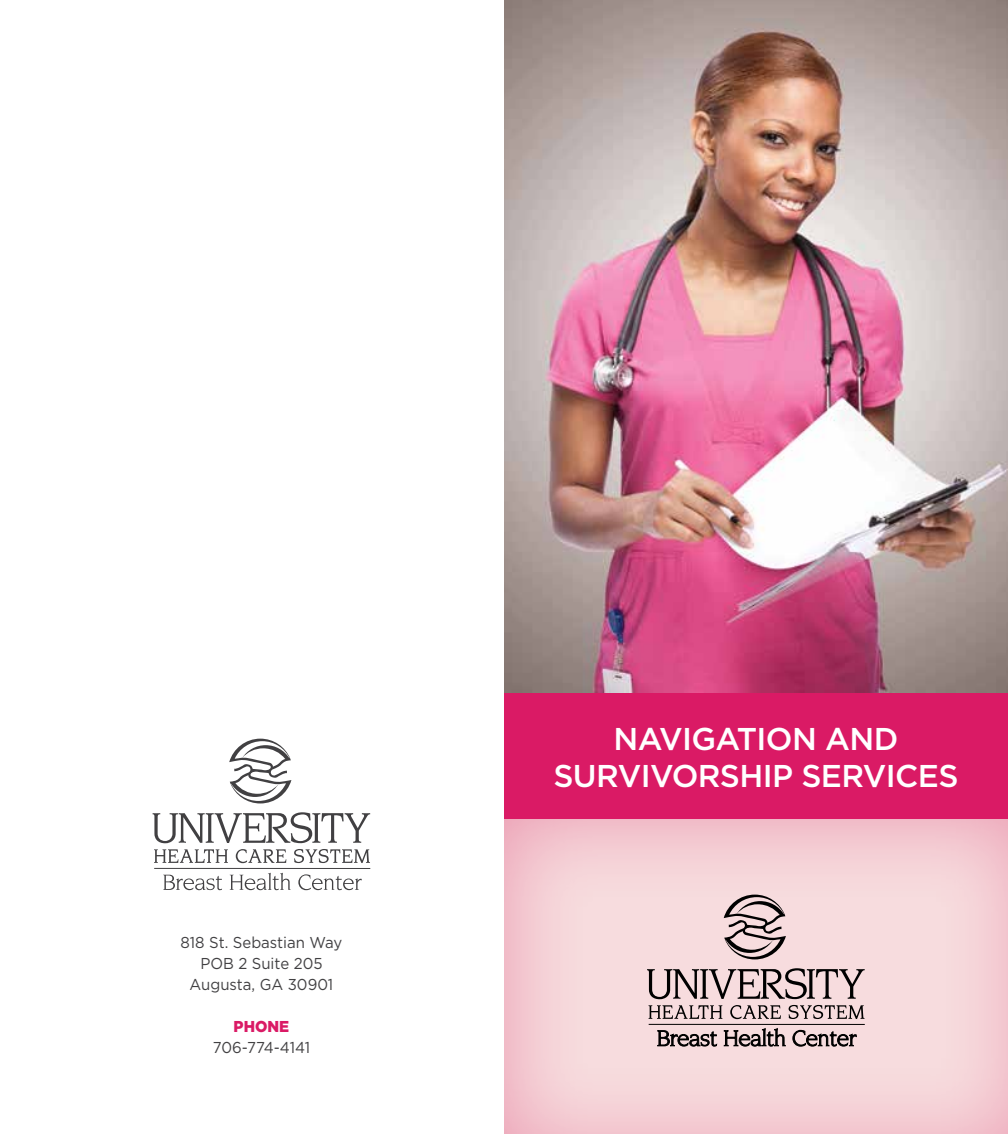
<style>
.page{position:relative;width:1008px;height:1134px;background:#fff}
.page>*{position:absolute;margin:0;border:0;box-sizing:border-box;transform-origin:0 0}
.t1{font:500 31.5px/37.8px "Gotham";letter-spacing:-.02em;color:#fff;text-align:center}
.t2{font:15.75px/21px "Gotham";color:#414042;text-align:center;scale:.95 1}
.t3{font:15.75px "Gotham";letter-spacing:-.02em;color:#414042;scale:.95 1}
.t4{font:900 15.75px "Gotham";color:#da1a65;scale:.95 1}
</style>
<div class="page">
<div style="left:497px;top:811px;width:511px;height:323px;background:#da1a65;opacity:.35"></div>
<div style="left:504px;top:693px;width:504px;height:126px;background:#da1a65"></div>
<svg style="left:647px;top:968px;width:218px;height:31px;background:#b19d9f"></svg>
<svg style="left:724px;top:895px;width:62px;height:64px;background:#b19e9f"></svg>
<svg style="left:649px;top:1005px;width:216px;height:51px;background:#c2acae"></svg>
<svg style="left:153px;top:812px;width:217px;height:31px"></svg>
<svg style="left:229px;top:739px;width:63px;height:64px"></svg>
<svg style="left:154px;top:849px;width:74px;height:14px"></svg>
<svg style="left:236px;top:849px;width:50px;height:14px"></svg>
<svg style="left:294px;top:849px;width:76px;height:14px"></svg>
<hr style="left:154px;top:868px;width:216px;height:1px;background:#414042">
<svg style="left:163px;top:875px;width:59px;height:15px"></svg>
<svg style="left:230px;top:873px;width:61px;height:17px"></svg>
<svg style="left:298px;top:874px;width:64px;height:16px"></svg>
<img style="left:504px;top:0;width:504px;height:693px">
<p class="t2" style="left:181px;top:932px;width:172px">818 St. Sebastian Way<br>POB 2 Suite 205<br>Augusta, GA 30901</p>
<p class="t4" style="left:234px;top:1016px;width:60px">PHONE</p>
<p class="t3" style="left:213px;top:1038px;width:104px">706-774-4141</p>
<h1 class="t1" style="left:553px;top:719px;width:407px">NAVIGATION AND<br>SURVIVORSHIP SERVICES</h1>
</div>
